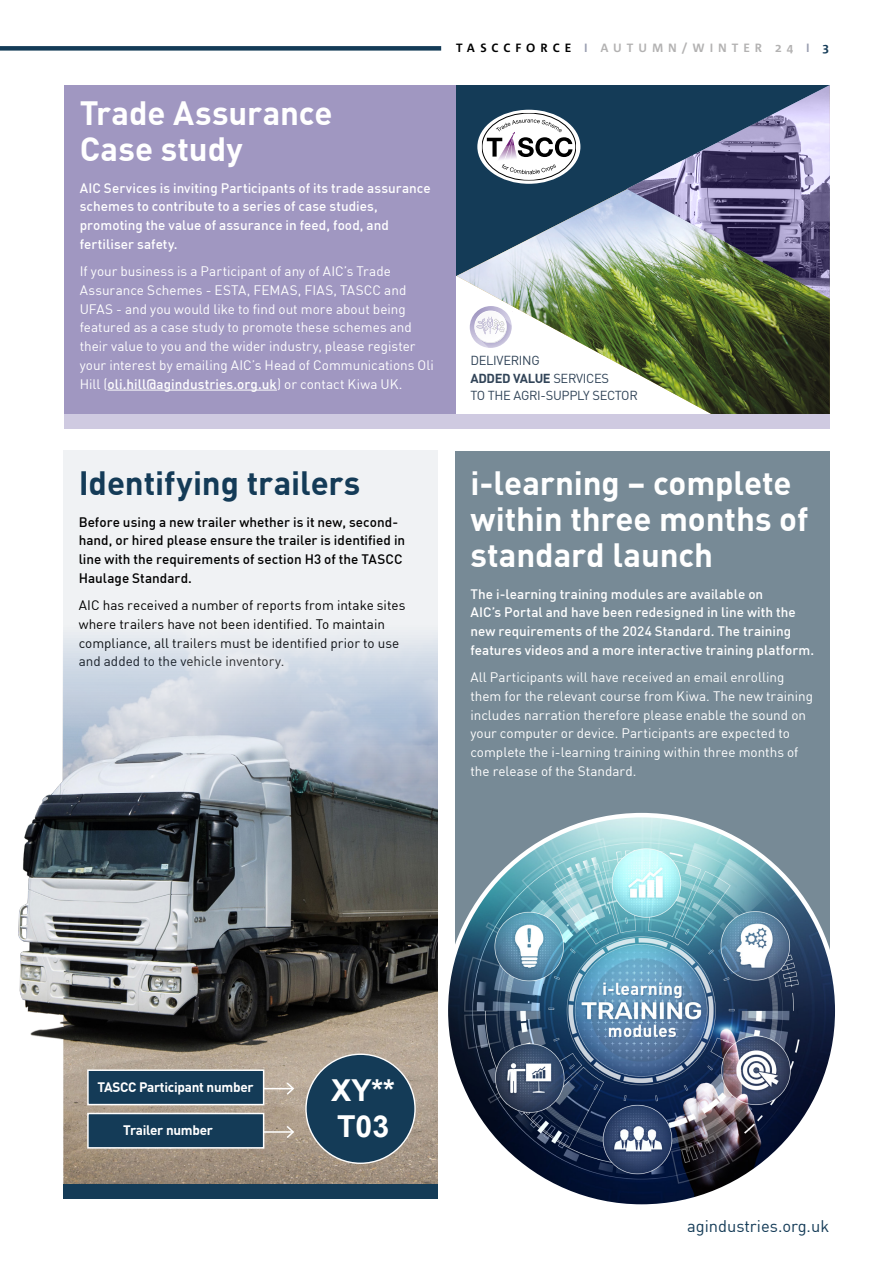
<style>
.page{position:relative;width:893px;height:1263px;background:#fff}
.page>*{position:absolute;margin:0;border:0;box-sizing:border-box;transform-origin:0 0}
.t1{font:700 33px/36px "DINOT";letter-spacing:-.005em;color:#fff}
.t2{font:700 33px "DINOT";letter-spacing:-.005em;color:#143b57}
.t3{font:700 30.3px/36px "Arial";color:#fff}
.t4{font:16.5px "DINOT";color:#143b57}
.t5{font:13.5px/18.8px "DINOT";color:#fff}
.t6{font:500 13.5px/18.8px "DINOT";letter-spacing:.005em;color:#fff}
.t7{font:13.5px/18.8px "DINOT";color:#000}
.t8{font:500 13.5px/18.8px "DINOT";letter-spacing:.005em;color:#000}
.t9{font:700 13.5px "DINOT";letter-spacing:-.02em;color:#fff}
.t10{font:12.9px/17.5px "DIN Pro";letter-spacing:-.025em;color:#314458}
.t11{font:700 12px "Corpid";letter-spacing:.415em;color:#b3b2b2}
.s1{font-weight:500}
.s2{color:#000}
.s3{color:#999eb0}
.s4{color:#143b57}
.s5{font-weight:700}
</style>
<div class="page">
<div style="left:64px;top:85px;width:766px;height:334px;background:#a097c1"></div>
<div style="left:456px;top:451px;width:374px;height:585px;background:#778a96"></div>
<div style="left:63px;top:451px;width:374px;height:748px;background:#f0f2f4"></div>
<div style="left:0;top:46px;width:441px;height:5px;background:#143b57"></div>
<hr style="left:107px;top:390px;width:170px;height:1px;background:#fff">
<img style="left:18px;top:533px;width:420px;height:662px">
<div style="left:64px;top:1184px;width:374px;height:15px;background:#143b57"></div>
<div style="left:306px;top:1054px;width:109px;height:109px;background:#143b57;border-radius:50%"></div>
<div style="left:87px;top:1069px;width:177px;height:36px;background:#143b57;border:2px solid #fff"></div>
<div style="left:87px;top:1113px;width:177px;height:35px;background:#143b57;border:2px solid #fff"></div>
<svg style="left:264px;top:1081px;width:31px;height:15px"></svg>
<hr style="left:264px;top:1131px;width:29px;height:2px;background:#fff">
<svg style="left:285px;top:1124px;width:10px;height:16px"></svg>
<img style="left:446px;top:815px;width:391px;height:391px;border-radius:196px">
<div style="left:457px;top:86px;width:170px;height:58px;background:#143b57"></div>
<img style="left:457px;top:144px;width:373px;height:270px">
<img style="left:627px;top:85px;width:203px;height:214px">
<svg style="left:470px;top:306px;width:43px;height:42px;background:#e4e2ed"></svg>
<div style="left:477px;top:110px;width:103px;height:74px;background:#fff;border-radius:50%"></div>
<svg style="left:482px;top:113px;width:94px;height:68px"></svg>
<div style="left:64px;top:414px;width:766px;height:14px;background:#cfcae1"></div>
<h1 class="t1" style="left:80px;top:94px;width:254px">Trade Assurance<br>Case study</h1>
<p class="t6" style="left:80px;top:178px;width:352px">AIC Services is inviting Participants of its trade assurance schemes to contribute to a series of case studies, promoting the value of assurance in feed, food, and fertiliser safety.</p>
<p class="t5" style="left:80px;top:262px;width:356px">If your business is a Participant of any of AIC’s Trade Assurance Schemes - ESTA, FEMAS, FIAS, TASCC and UFAS - and you would like to find out more about being featured as a case study to promote these schemes and their value to you and the wider industry, please register your interest by emailing AIC’s Head of Communications Oli Hill (<span class="s1">oli.hill@agindustries.org.uk</span>) or contact Kiwa UK.</p>
<p class="t11" style="left:456px;top:41px;width:375px"><span class="s2">TASCCFORCE</span> <span class="s3">I</span> AUTUMN/WINTER 24 <span class="s3">I</span> <span class="s4">3</span></p>
<p class="t10" style="left:470px;top:351px;width:169px">DELIVERING<br><span class="s5">ADDED VALUE</span> SERVICES<br>TO THE AGRI-SUPPLY SECTOR</p>
<h1 class="t2" style="left:79px;top:462px;width:283px">Identifying trailers</h1>
<p class="t8" style="left:79px;top:512px;width:328px">Before using a new trailer whether is it new, second&shy;hand, or hired please ensure the trailer is identified in line with the requirements of section H3 of the TASCC Haulage Standard.</p>
<p class="t7" style="left:79px;top:596px;width:328px">AIC has received a number of reports from intake sites where trailers have not been identified. To maintain compliance, all trailers must be identified prior to use and added to the vehicle inventory.</p>
<h1 class="t1" style="left:470px;top:464px;width:339px">i-learning – complete within three months of standard launch</h1>
<p class="t6" style="left:470px;top:584px;width:345px">The i-learning training modules are available on<br>AIC’s Portal and have been redesigned in line with the new requirements of the 2024 Standard. The training features videos and a more interactive training platform.</p>
<p class="t5" style="left:470px;top:668px;width:344px">All Participants will have received an email enrolling them for the relevant course from Kiwa. The new training includes narration therefore please enable the sound on your computer or device. Participants are expected to complete the i-learning training within three months of the release of the Standard.</p>
<p class="t9" style="left:98px;top:1078px;width:158px">TASCC Participant number</p>
<p class="t9" style="left:123px;top:1121px;width:91px">Trailer number</p>
<h2 class="t3" style="left:331px;top:1074px;width:65px">XY**<br>T03</h2>
<p class="t4" style="left:687px;top:1215px;width:144px">agindustries.org.uk</p>
</div>
